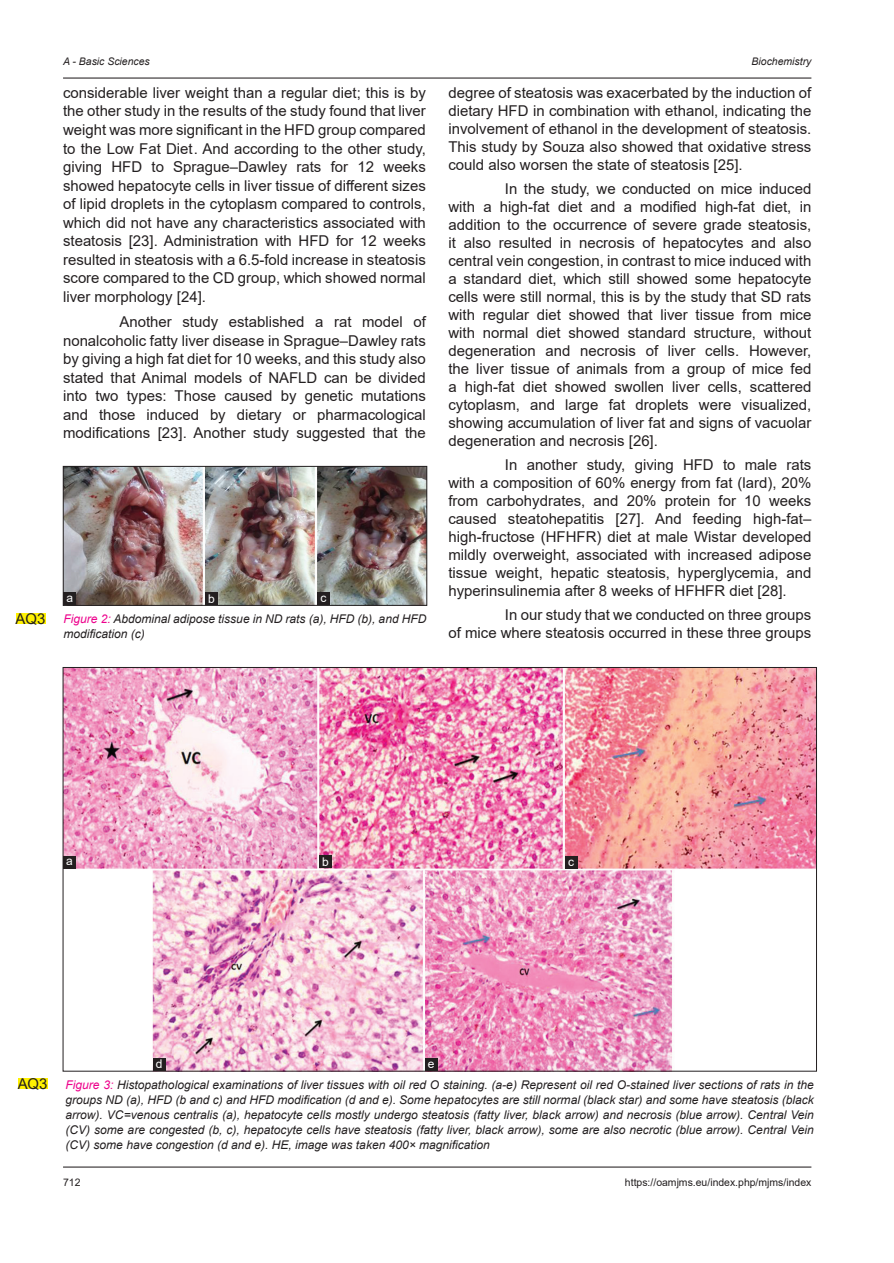
<style>
.page{position:relative;width:894px;height:1263px;background:#fff}
.page>*{position:absolute;margin:0;border:0;box-sizing:border-box;transform-origin:0 0}
.TX{font:15px/18px "Arial";color:#231f20;text-align:justify}
.FGC{font:italic 12px/15px "Arial";color:#231f20;text-align:justify}
.LABEL{font:12px "Arial";color:#fff}
.t1{font:10.5px "Arial";color:#231f20}
.t2{font:italic 10.5px "Arial";color:#231f20}
.s1{color:#ed028c}
</style>
<div class="page">
<hr style="left:63px;top:78px;width:748px;height:1px;background:#231f20">
<hr style="left:63px;top:1166px;width:748px;height:1px;background:#231f20">
<img style="left:65px;top:669px;width:749px;height:400px">
<div style="left:18px;top:1078px;width:30px;height:11px;background:#fff101"></div>
<div style="left:63px;top:855px;width:13px;height:13px;background:#231f20"></div>
<div style="left:319px;top:855px;width:13px;height:13px;background:#231f20"></div>
<div style="left:564px;top:855px;width:13px;height:13px;background:#231f20"></div>
<div style="left:424px;top:1058px;width:13px;height:13px;background:#231f20"></div>
<div style="left:153px;top:1058px;width:12px;height:13px;background:#231f20"></div>
<img style="left:65px;top:468px;width:360px;height:135px">
<div style="left:63px;top:466px;width:364px;height:139px;border:1px solid #231f20"></div>
<div style="left:16px;top:613px;width:30px;height:10px;background:#fff101"></div>
<div style="left:63px;top:592px;width:13px;height:13px;background:#231f20"></div>
<div style="left:205px;top:592px;width:13px;height:13px;background:#231f20"></div>
<div style="left:317px;top:592px;width:13px;height:13px;background:#231f20"></div>
<p class="TX" style="left:16px;top:609px;width:31px">AQ3</p>
<p class="t2" style="left:63px;top:54px;width:88px">A - Basic Sciences</p>
<p class="t2" style="left:751px;top:54px;width:61px">Biochemistry</p>
<p class="TX" style="left:63px;top:83px;width:364px;line-height:18.6px">considerable liver weight than a regular diet; this is by the other study in the results of the study found that liver weight was more significant in the HFD group compared to the Low Fat Diet . And according to the other study, giving HFD to Sprague–Dawley rats for 12 weeks showed hepatocyte cells in liver tissue of different sizes of lipid droplets in the cytoplasm compared to controls, which did not have any characteristics associated with steatosis [23]. Administration with HFD for 12 weeks resulted in steatosis with a 6.5-fold increase in steatosis score compared to the CD group, which showed normal liver morphology [24].</p>
<p class="TX" style="left:63px;top:312px;width:364px;line-height:18.6px;text-indent:56px">Another study established a rat model of nonalcoholic fatty liver disease in Sprague–Dawley rats by giving a high fat diet for 10 weeks, and this study also stated that Animal models of NAFLD can be divided into two types: Those caused by genetic mutations and those induced by dietary or pharmacological modifications [23]. Another study suggested that the</p>
<p class="LABEL" style="left:66px;top:589px;width:8px">a</p>
<p class="LABEL" style="left:208px;top:590px;width:8px">b</p>
<p class="LABEL" style="left:320px;top:589px;width:7px">c</p>
<p class="FGC" style="left:64px;top:612px;width:364px"><span class="s1">Figure 2:</span> Abdominal adipose tissue in ND rats (a), HFD (b), and HFD modification (c)</p>
<p class="TX" style="left:448px;top:84px;width:364px">degree of steatosis was exacerbated by the induction of dietary HFD in combination with ethanol, indicating the involvement of ethanol in the development of steatosis.<br>This study by Souza also showed that oxidative stress could also worsen the state of steatosis [25].</p>
<p class="TX" style="left:448px;top:180px;width:364px;text-indent:56px">In the study, we conducted on mice induced with a high-fat diet and a modified high-fat diet, in addition to the occurrence of severe grade steatosis, it also resulted in necrosis of hepatocytes and also central vein congestion, in contrast to mice induced with a standard diet, which still showed some hepatocyte cells were still normal, this is by the study that SD rats with regular diet showed that liver tissue from mice with normal diet showed standard structure, without degeneration and necrosis of liver cells. However, the liver tissue of animals from a group of mice fed a high-fat diet showed swollen liver cells, scattered cytoplasm, and large fat droplets were visualized, showing accumulation of liver fat and signs of vacuolar degeneration and necrosis [26].</p>
<p class="TX" style="left:448px;top:456px;width:364px;text-indent:56px">In another study, giving HFD to male rats with a composition of 60% energy from fat (lard), 20% from carbohydrates, and 20% protein for 10 weeks caused steatohepatitis [27]. And feeding high-fat– high-fructose (HFHFR) diet at male Wistar developed mildly overweight, associated with increased adipose tissue weight, hepatic steatosis, hyperglycemia, and hyperinsulinemia after 8 weeks of HFHFR diet [28].</p>
<p class="TX" style="left:448px;top:606px;width:364px;text-align:right">In our study that we conducted on three groups<br>of mice where steatosis occurred in these three groups</p>
<p class="LABEL" style="left:66px;top:853px;width:8px">a</p>
<p class="LABEL" style="left:322px;top:853px;width:8px">b</p>
<p class="LABEL" style="left:568px;top:854px;width:7px">c</p>
<p class="TX" style="left:18px;top:1075px;width:31px">AQ3</p>
<p class="LABEL" style="left:156px;top:1055px;width:8px">d</p>
<p class="LABEL" style="left:427px;top:1055px;width:8px">e</p>
<p class="FGC" style="left:66px;top:1077px;width:749px"><span class="s1">Figure 3:</span> Histopathological examinations of liver tissues with oil red O staining. (a-e) Represent oil red O-stained liver sections of rats in the groups ND (a), HFD (b and c) and HFD modification (d and e). Some hepatocytes are still normal (black star) and some have steatosis (black arrow). VC=venous centralis (a), hepatocyte cells mostly undergo steatosis (fatty liver, black arrow) and necrosis (blue arrow). Central Vein (CV) some are congested (b, c), hepatocyte cells have steatosis (fatty liver, black arrow), some are also necrotic (blue arrow). Central Vein (CV) some have congestion (d and e). HE, image was taken 400× magnification</p>
<p class="t1" style="left:63px;top:1175px;width:19px">712</p>
<p class="t1" style="left:624px;top:1175px;width:188px">https://oamjms.eu/index.php/mjms/index</p>
</div>
